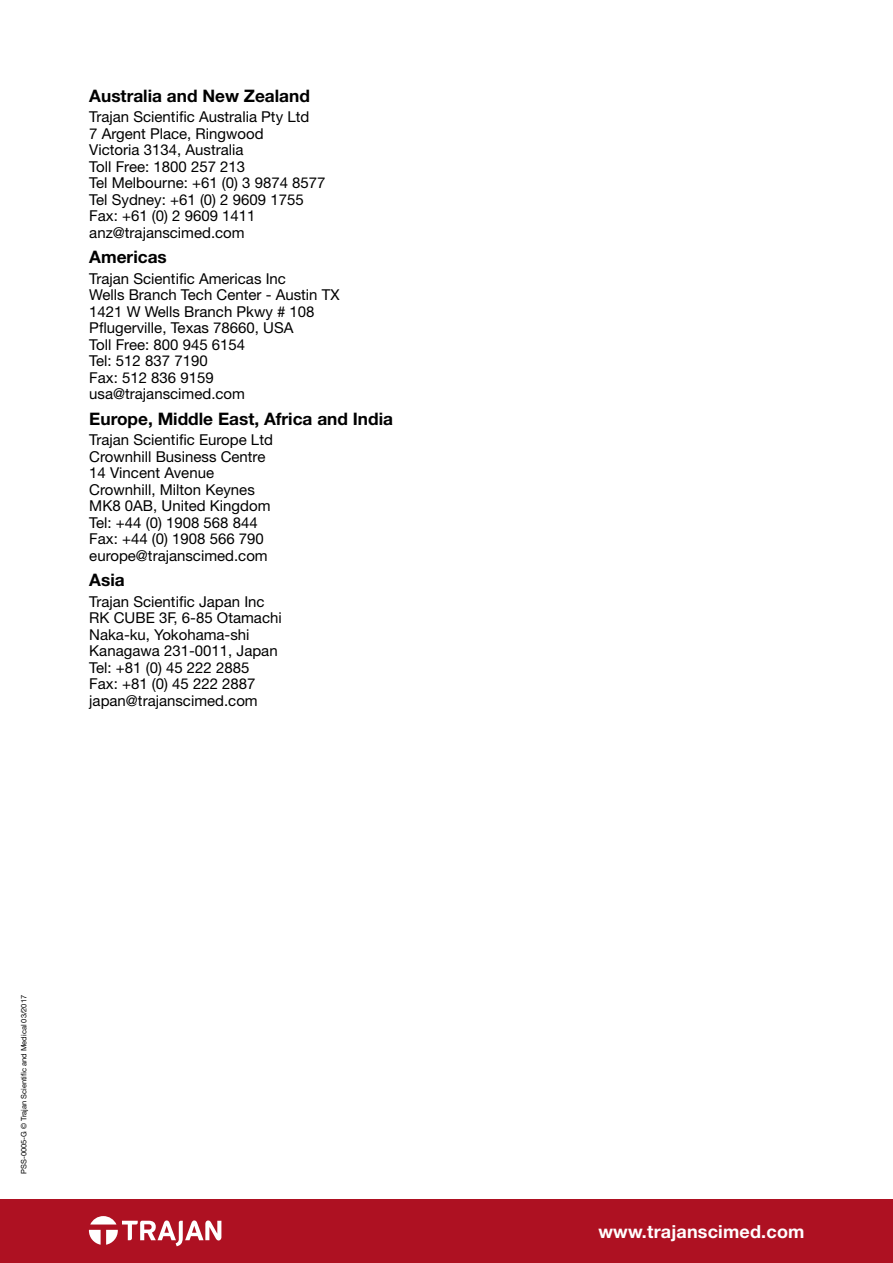
<style>
.page{position:relative;width:893px;height:1263px;background:#fff}
.page>*{position:absolute;margin:0;border:0;box-sizing:border-box;transform-origin:0 0}
.t1{font:700 18px "Helvetica Neue LT Std";letter-spacing:.01em;color:#fff}
.t2{font:700 17.25px "Helvetica Neue LT Std";color:#000}
.t3{font:15px/16.5px "Helvetica Neue LT Std";color:#000}
.t4{font:7.5px "Helvetica Neue LT Std";color:#000}
</style>
<div class="page">
<div style="left:0;top:1199px;width:893px;height:64px;background:#ae1122"></div>
<svg style="left:89px;top:1216px;width:132px;height:30px"></svg>
<p class="t2" style="left:89px;top:85px;width:222px">Australia and New Zealand</p>
<p class="t3" style="left:89px;top:109px;width:238px">Trajan Scientific Australia Pty Ltd<br>7 Argent Place, Ringwood<br>Victoria 3134, Australia<br>Toll Free: 1800 257 213<br>Tel Melbourne: +61 (0) 3 9874 8577<br>Tel Sydney: +61 (0) 2 9609 1755<br>Fax: +61 (0) 2 9609 1411 anz@trajanscimed.com</p>
<p class="t2" style="left:89px;top:246px;width:79px">Americas</p>
<p class="t3" style="left:89px;top:270px;width:252px">Trajan Scientific Americas Inc<br>Wells Branch Tech Center - Austin TX<br>1421 W Wells Branch Pkwy # 108<br>Pflugerville, Texas 78660, USA<br>Toll Free: 800 945 6154<br>Tel: 512 837 7190<br>Fax: 512 836 9159 usa@trajanscimed.com</p>
<p class="t2" style="left:89px;top:408px;width:305px">Europe, Middle East, Africa and India</p>
<p class="t3" style="left:89px;top:432px;width:185px">Trajan Scientific Europe Ltd<br>Crownhill Business Centre<br>14 Vincent Avenue<br>Crownhill, Milton Keynes<br>MK8 0AB, United Kingdom<br>Tel: +44 (0) 1908 568 844<br>Fax: +44 (0) 1908 566 790 europe@trajanscimed.com</p>
<p class="t2" style="left:89px;top:569px;width:37px">Asia</p>
<p class="t3" style="left:89px;top:593px;width:194px">Trajan Scientific Japan Inc<br>RK CUBE 3F, 6-85 Otamachi<br>Naka-ku, Yokohama-shi<br>Kanagawa 231-0011, Japan<br>Tel: +81 (0) 45 222 2885<br>Fax: +81 (0) 45 222 2887 japan@trajanscimed.com</p>
<p class="t4" style="left:19px;top:1174px;width:180px;rotate:-90deg">PSS-0005-G © Trajan Scientific and Medical 03/2017</p>
<p class="t1" style="left:598px;top:1220px;width:207px">www.trajanscimed.com</p>
</div>
